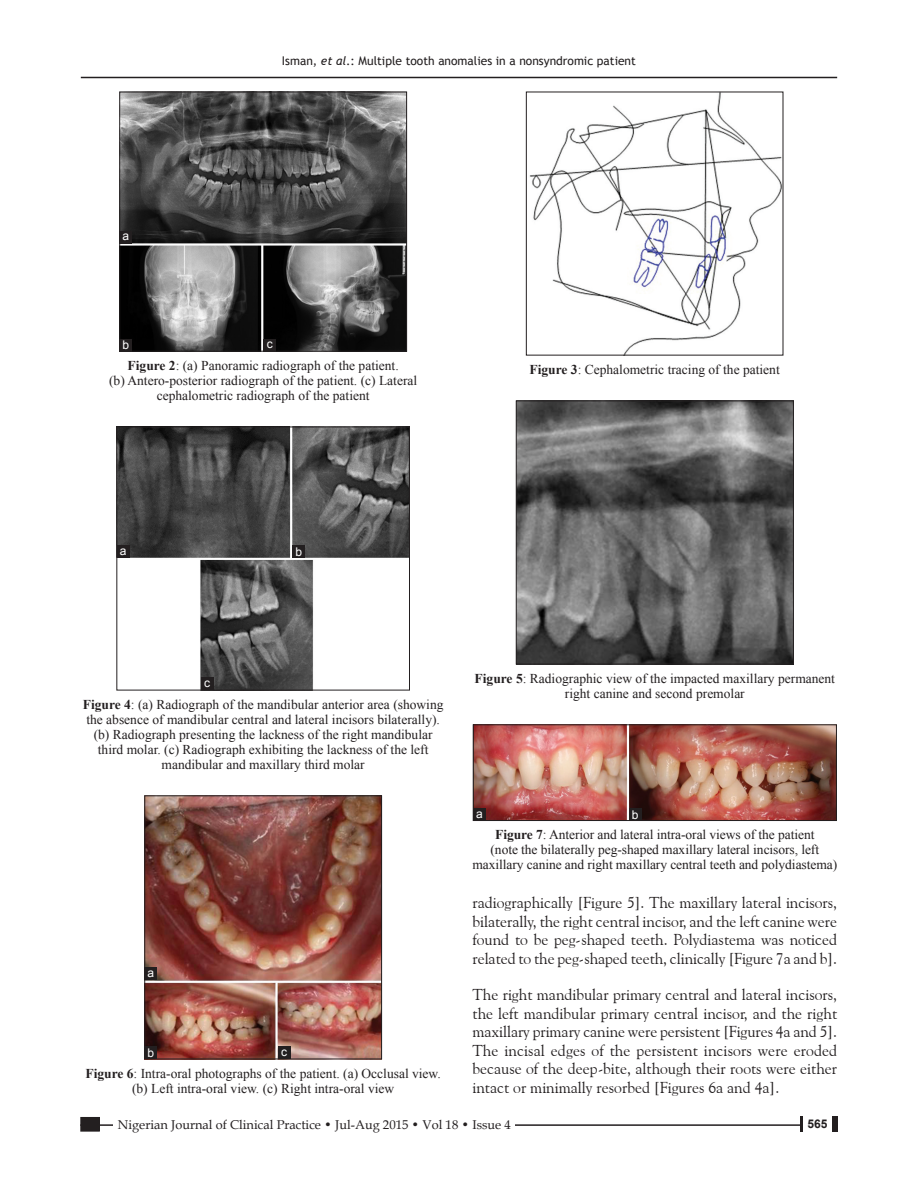
<style>
.page{position:relative;width:918px;height:1188px;background:#fff}
.page>*{position:absolute;margin:0;border:0;box-sizing:border-box;transform-origin:0 0}
.TX{font:15.75px/18.5px "Goudy Old Style BT";color:#231f20;text-align:justify}
.FGC{font:13.5px/15px "Times New Roman";color:#231f20;text-align:center}
.t1{font:12.75px "Book Antiqua";color:#231f20}
.t2{font:12px "Trebuchet MS";color:#231f20}
.LABEL{font:12px "Arial";color:#fff}
.t3{font:700 12px "Arial";color:#231f20}
.s1{font-style:italic}
.s2{font-weight:700}
</style>
<div class="page">
<hr style="left:81px;top:77px;width:756px;height:1px;background:#231f20">
<div style="left:81px;top:1118px;width:18px;height:13px;background:#231f20"></div>
<div style="left:80px;top:1117px;width:20px;height:15px;border:2px solid #231f20"></div>
<div style="left:832px;top:1117px;width:6px;height:15px;background:#231f20"></div>
<hr style="left:800px;top:1117px;width:3px;height:15px;background:#231f20">
<hr style="left:80px;top:1124px;width:723px;height:2px;background:#231f20">
<div style="left:114px;top:1120px;width:401px;height:12px;background:#fff"></div>
<img style="left:529px;top:94px;width:252px;height:259px">
<img style="left:518px;top:403px;width:274px;height:259px">
<div style="left:516px;top:401px;width:278px;height:263px;border:1px solid #231f20"></div>
<img style="left:119px;top:429px;width:289px;height:259px">
<div style="left:117px;top:427px;width:293px;height:263px;border:1px solid #231f20"></div>
<div style="left:201px;top:678px;width:13px;height:12px;background:#231f20"></div>
<div style="left:292px;top:545px;width:13px;height:13px;background:#231f20"></div>
<div style="left:117px;top:545px;width:12px;height:13px;background:#231f20"></div>
<img style="left:122px;top:94px;width:283px;height:255px">
<div style="left:120px;top:92px;width:287px;height:259px;border:1px solid #231f20"></div>
<div style="left:264px;top:339px;width:12px;height:12px;background:#231f20"></div>
<div style="left:120px;top:339px;width:12px;height:12px;background:#231f20"></div>
<div style="left:120px;top:231px;width:12px;height:12px;background:#231f20"></div>
<img style="left:147px;top:798px;width:233px;height:259px">
<div style="left:145px;top:796px;width:237px;height:263px;border:1px solid #231f20"></div>
<div style="left:278px;top:1046px;width:12px;height:13px;background:#231f20"></div>
<div style="left:145px;top:1046px;width:12px;height:13px;background:#231f20"></div>
<div style="left:145px;top:968px;width:12px;height:12px;background:#231f20"></div>
<img style="left:475px;top:727px;width:360px;height:92px">
<div style="left:473px;top:725px;width:364px;height:96px;border:1px solid #231f20"></div>
<div style="left:629px;top:808px;width:13px;height:13px;background:#231f20"></div>
<div style="left:473px;top:808px;width:13px;height:13px;background:#231f20"></div>
<p class="t2" style="left:282px;top:54px;width:356px">Isman, <span class="s1">et al</span>.: Multiple tooth anomalies in a nonsyndromic patient</p>
<p class="LABEL" style="left:123px;top:228px;width:8px">a</p>
<p class="LABEL" style="left:123px;top:337px;width:8px">b</p>
<p class="LABEL" style="left:267px;top:336px;width:7px">c</p>
<p class="FGC" style="left:109px;top:358px;width:310px"><span class="s2">Figure 2</span>: (a) Panoramic radiograph of the patient.<br>(b) Antero-posterior radiograph of the patient. (c) Lateral cephalometric radiograph of the patient</p>
<p class="FGC" style="left:530px;top:361px;width:252px"><span class="s2">Figure 3</span>: Cephalometric tracing of the patient</p>
<p class="LABEL" style="left:120px;top:543px;width:8px">a</p>
<p class="LABEL" style="left:295px;top:544px;width:8px">b</p>
<p class="LABEL" style="left:204px;top:675px;width:7px">c</p>
<p class="FGC" style="left:83px;top:696px;width:362px"><span class="s2">Figure 4</span>: (a) Radiograph of the mandibular anterior area (showing the absence of mandibular central and lateral incisors bilaterally). (b) Radiograph presenting the lackness of the right mandibular third molar. (c) Radiograph exhibiting the lackness of the left mandibular and maxillary third molar</p>
<p class="LABEL" style="left:148px;top:965px;width:8px">a</p>
<p class="LABEL" style="left:148px;top:1045px;width:8px">b</p>
<p class="LABEL" style="left:281px;top:1044px;width:7px">c</p>
<p class="FGC" style="left:85px;top:1065px;width:357px"><span class="s2">Figure 6</span>: Intra-oral photographs of the patient. (a) Occlusal view. (b) Left intra-oral view. (c) Right intra-oral view</p>
<p class="FGC" style="left:475px;top:670px;width:362px"><span class="s2">Figure 5</span>: Radiographic view of the impacted maxillary permanent right canine and second premolar</p>
<p class="LABEL" style="left:476px;top:806px;width:8px">a</p>
<p class="LABEL" style="left:632px;top:807px;width:8px">b</p>
<p class="FGC" style="left:473px;top:827px;width:366px"><span class="s2">Figure 7</span>: Anterior and lateral intra-oral views of the patient<br>(note the bilaterally peg-shaped maxillary lateral incisors, left maxillary canine and right maxillary central teeth and polydiastema)</p>
<p class="TX" style="left:472px;top:893px;width:366px">radiographically [Figure 5]. The maxillary lateral incisors, bilaterally, the right central incisor, and the left canine were found to be peg‑shaped teeth. Polydiastema was noticed related to the peg‑shaped teeth, clinically [Figure 7a and b].</p>
<p class="TX" style="left:472px;top:985px;width:366px">The right mandibular primary central and lateral incisors, the left mandibular primary central incisor, and the right maxillary primary canine were persistent [Figures 4a and 5].<br>The incisal edges of the persistent incisors were eroded because of the deep‑bite, although their roots were either intact or minimally resorbed [Figures 6a and 4a].</p>
<p class="t1" style="left:118px;top:1116px;width:395px">Nigerian Journal of Clinical Practice • Jul-Aug 2015 • Vol 18 • Issue 4</p>
<p class="t3" style="left:807px;top:1115px;width:22px">565</p>
</div>
